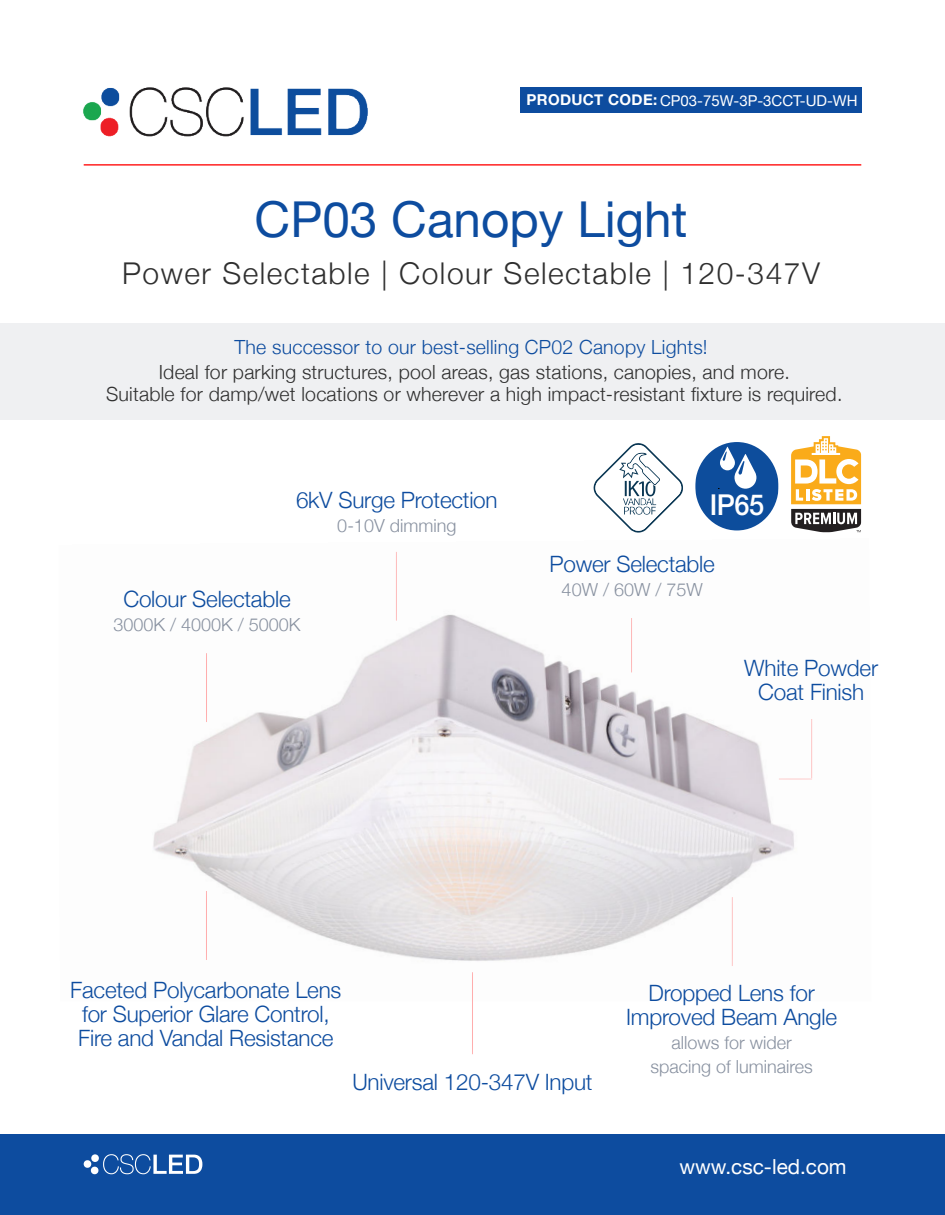
<style>
.page{position:relative;width:945px;height:1215px;background:#fff}
.page>*{position:absolute;margin:0;border:0;box-sizing:border-box;transform-origin:0 0}
.t1{font:49.5px "Helvetica Neue";color:#0d4c9f}
.t2{font:300 30px "Helvetica Neue";letter-spacing:.05em;color:#2f2f2f}
.t3{font:500 28.95px "Helvetica Neue";color:#fff;scale:.94 1}
.t4{font:300 22.5px/24px "Helvetica Neue";letter-spacing:-.01em;color:#0d4c9f;text-align:center}
.t5{font:20.7px "Helvetica Neue";color:#fff}
.t6{font:300 19.5px/22.5px "Helvetica Neue";letter-spacing:.01em;color:#2f2f2f;text-align:center}
.t7{font:300 19.5px "Helvetica Neue";letter-spacing:.01em;color:#0d4c9f}
.t8{font:300 18px/24px "Helvetica Neue";color:#8891a0;text-align:center}
.t9{font:15px "Helvetica Neue";color:#fff}
.s1{font-weight:700}
</style>
<div class="page">
<img style="left:153px;top:614px;width:641px;height:347px">
<div style="left:0;top:1134px;width:945px;height:81px;background:#0d4c9f"></div>
<svg style="left:103px;top:1154px;width:99px;height:20px"></svg>
<div style="left:91px;top:1154px;width:8px;height:8px;background:#fff;border-radius:4px"></div>
<div style="left:91px;top:1167px;width:7px;height:7px;background:#fff;border-radius:4px"></div>
<div style="left:84px;top:1160px;width:7px;height:8px;background:#fff;border-radius:4px"></div>
<img style="left:83px;top:87px;width:285px;height:50px">
<div style="left:520px;top:87px;width:341px;height:26px;background:#0d4c9f"></div>
<hr style="left:84px;top:164px;width:777px;height:2px;background:#f00">
<div style="left:0;top:323px;width:944px;height:97px;background:#eff0f2"></div>
<hr style="left:629px;top:617px;width:3px;height:57px;background:#fff">
<hr style="left:204px;top:652px;width:3px;height:72px;background:#fff">
<hr style="left:394px;top:550px;width:3px;height:72px;background:#fff">
<hr style="left:778px;top:778px;width:36px;height:3px;background:#fff">
<hr style="left:730px;top:896px;width:3px;height:72px;background:#fff">
<hr style="left:204px;top:889px;width:3px;height:72px;background:#fff">
<svg style="left:695px;top:442px;width:84px;height:88px"></svg>
<svg style="left:791px;top:436px;width:70px;height:97px"></svg>
<svg style="left:594px;top:443px;width:89px;height:90px"></svg>
<p class="t9" style="left:527px;top:95px;width:332px"><span class="s1">PRODUCT CODE:</span> CP03-75W-3P-3CCT-UD-WH</p>
<h1 class="t1" style="left:255px;top:201px;width:434px">CP03 Canopy Light</h1>
<h2 class="t2" style="left:122px;top:260px;width:699px">Power Selectable | Colour Selectable | 120-347V</h2>
<p class="t7" style="left:234px;top:339px;width:475px">The successor to our best-selling CP02 Canopy Lights!</p>
<p class="t6" style="left:106px;top:362px;width:738px">Ideal for parking structures, pool areas, gas stations, canopies, and more.<br>Suitable for damp/wet locations or wherever a high impact-resistant fixture is required.</p>
<p class="t4" style="left:296px;top:490px;width:203px">6kV Surge Protection</p>
<p class="t8" style="left:337px;top:515px;width:121px">0-10V dimming</p>
<p class="t4" style="left:123px;top:588px;width:169px">Colour Selectable</p>
<p class="t8" style="left:114px;top:614px;width:189px">3000K / 4000K / 5000K</p>
<p class="t3" style="left:710px;top:488px;width:59px">IP65</p>
<p class="t4" style="left:549px;top:553px;width:167px">Power Selectable</p>
<p class="t8" style="left:562px;top:579px;width:143px">40W / 60W / 75W</p>
<p class="t4" style="left:744px;top:658px;width:135px">White Powder<br>Coat Finish</p>
<p class="t4" style="left:70px;top:979px;width:273px">Faceted Polycarbonate Lens for Superior Glare Control,<br>Fire and Vandal Resistance</p>
<p class="t4" style="left:352px;top:1072px;width:242px">Universal 120-347V Input</p>
<p class="t4" style="left:626px;top:983px;width:213px">Dropped Lens for<br>Improved Beam Angle</p>
<p class="t8" style="left:650px;top:1032px;width:164px">allows for wider spacing of luminaires</p>
<p class="t5" style="left:680px;top:1159px;width:169px">www.csc-led.com</p>
</div>
